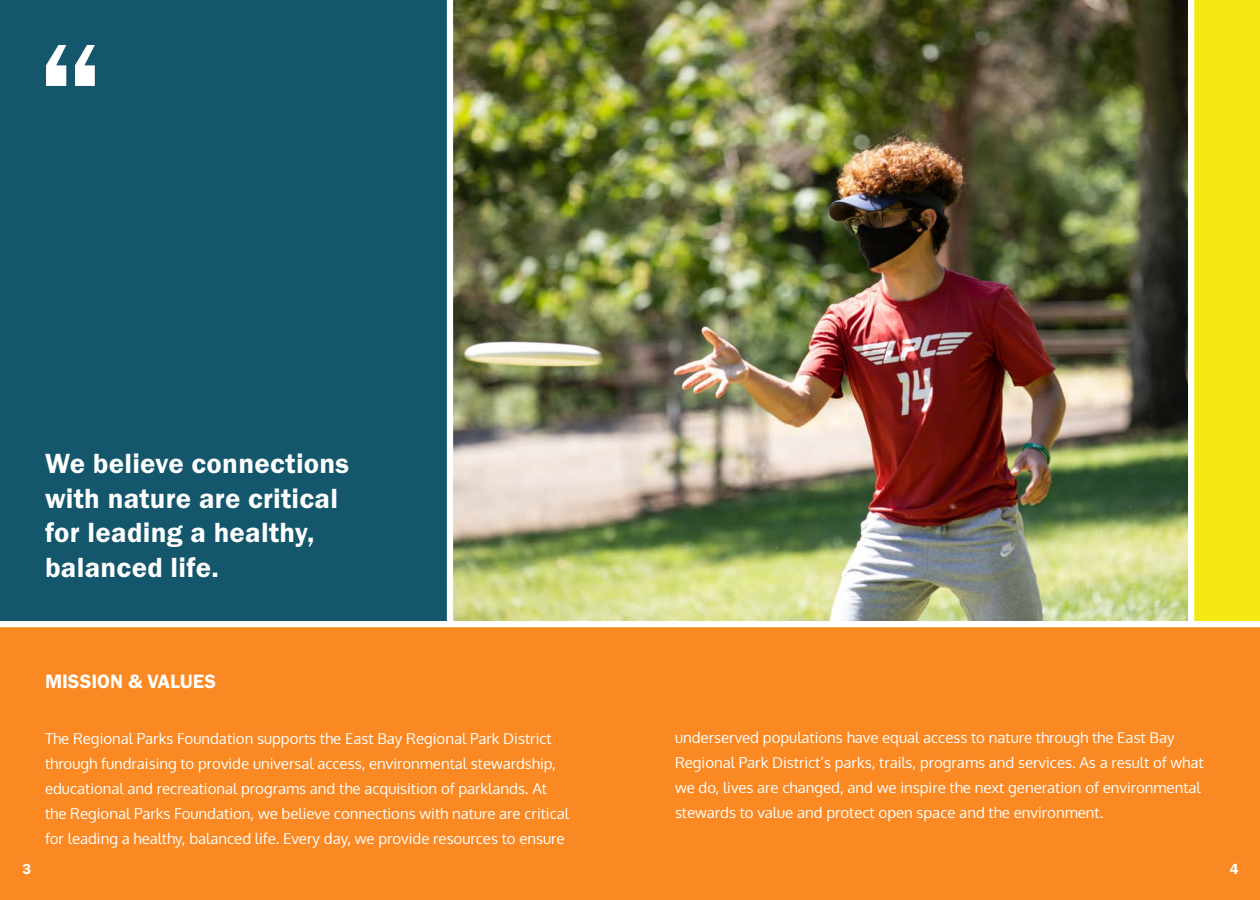
<style>
.page{position:relative;width:1260px;height:900px;background:#fff}
.page>*{position:absolute;margin:0;border:0;box-sizing:border-box;transform-origin:0 0}
.t1{font:150px "Franklin Gothic URW Dem";color:#fff}
.t2{font:28.75px/34.5px "Franklin Gothic URW Dem";letter-spacing:.01em;color:#fff}
.t3{font:20px "Franklin Gothic URW Dem";color:#fff}
.t4{font:15px/25px "Oxygen";color:#fff}
.t5{font:15px "Franklin Gothic URW Dem";color:#fff}
</style>
<div class="page">
<img style="left:453px;top:0;width:735px;height:621px">
<div style="left:1192px;top:0;width:68px;height:625px;background:#f4e910"></div>
<div style="left:0;top:0;width:450px;height:625px;background:#14566c"></div>
<div style="left:0;top:625px;width:1260px;height:275px;background:#fa8923"></div>
<div style="left:0;top:621px;width:1260px;height:6px;background:#fff"></div>
<div style="left:447px;top:0;width:6px;height:625px;background:#fff"></div>
<div style="left:1188px;top:0;width:6px;height:626px;background:#fff"></div>
<p class="t1" style="left:38px;top:3px;width:67px">“</p>
<p class="t2" style="left:45px;top:446px;width:306px">We believe connections with nature are critical</p>
<p class="t2" style="left:45px;top:515px;width:271px">for leading a healthy, balanced life.</p>
<p class="t3" style="left:45px;top:669px;width:173px">MISSION &amp; VALUES</p>
<p class="t4" style="left:45px;top:726px;width:526px">The Regional Parks Foundation supports the East Bay Regional Park District through fundraising to provide universal access, environmental stewardship, educational and recreational programs and the acquisition of parklands. At the Regional Parks Foundation, we believe connections with nature are critical for leading a healthy, balanced life. Every day, we provide resources to ensure</p>
<p class="t4" style="left:675px;top:725px;width:530px">underserved populations have equal access to nature through the East Bay Regional Park District’s parks, trails, programs and services. As a result of what we do, lives are changed, and we inspire the next generation of environmental stewards to value and protect open space and the environment.</p>
<h3 class="t3" style="left:22px;top:859px;width:13px">3</h3>
<h3 class="t3" style="left:1227px;top:859px;width:13px">3</h3>
<p class="t5" style="left:22px;top:860px;width:10px">3</p>
<p class="t5" style="left:1230px;top:860px;width:10px">4</p>
</div>
